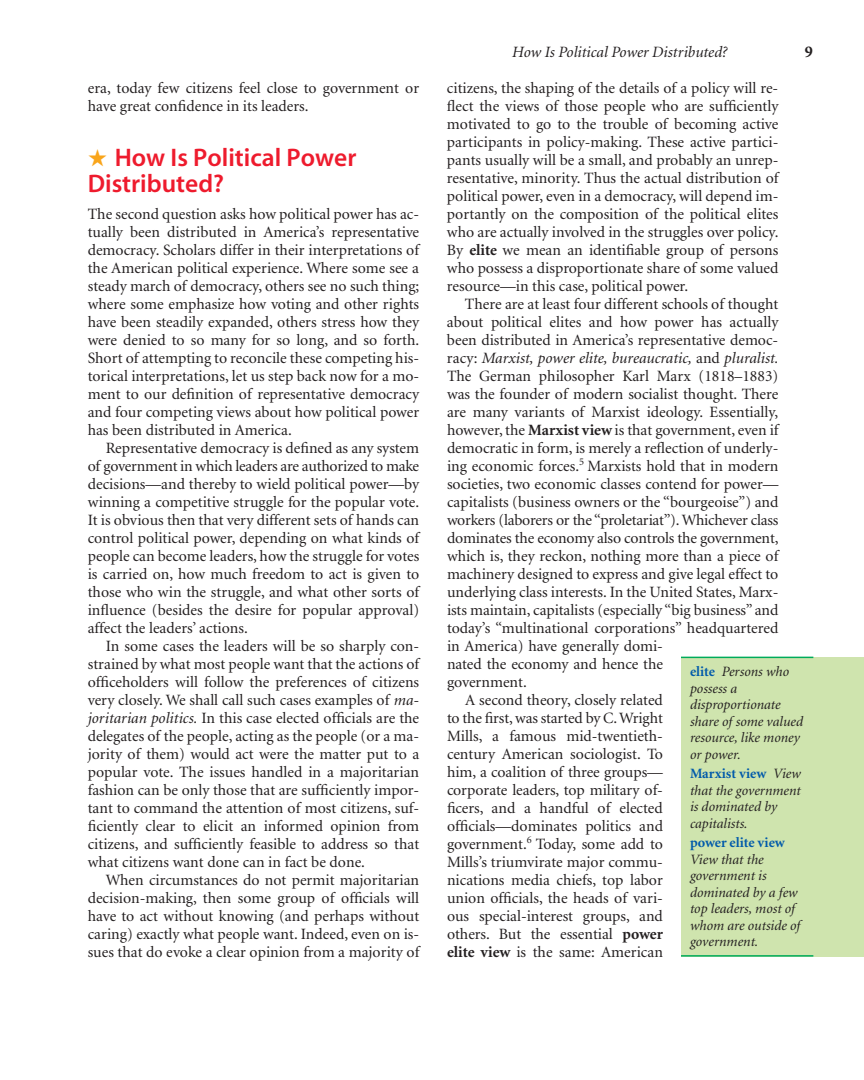
<style>
.page{position:relative;width:864px;height:1080px;background:#fff}
.page>*{position:absolute;margin:0;border:0;box-sizing:border-box;transform-origin:0 0}
.t1{font:25.5px/25.5px "Myriad Sem";color:#ee1b2d}
.t2{font:700 16.5px "Minion";color:#231f20}
.t3{font:15.75px/18px "Minion";color:#231f20}
.t4{font:italic 15.75px "Minion";color:#231f20}
.t5{font:italic 14.25px/16.5px "Minion";color:#231f20}
.s1{color:#f9a51b}
.s2{font-style:italic}
.s3{font-weight:700}
.s4{font-style:normal}
.s5{font-weight:700;font-style:normal;color:#015aaa}
</style>
<div class="page">
<div style="left:681px;top:657px;width:183px;height:300px;background:#cfe4ae"></div>
<hr style="left:681px;top:657px;width:132px;height:1px;background:#00ab5b">
<hr style="left:681px;top:955px;width:132px;height:2px;background:#00ab5b">
<p class="t3" style="left:88px;top:80px;width:333px">era, today few citizens feel close to government or have great confidence in its leaders.</p>
<p class="t1" style="left:88px;top:147px;width:270px"><span class="s1">★</span> How Is Political Power<br>Distributed?</p>
<p class="t3" style="left:88px;top:206px;width:333px">The second question asks how political power has ac-</p>
<p class="t3" style="left:88px;top:224px;width:333px">tually been distributed in America’s representative</p>
<p class="t3" style="left:88px;top:242px;width:333px">democracy. Scholars differ in their interpretations of</p>
<p class="t3" style="left:88px;top:260px;width:333px">the American political experience. Where some see a</p>
<p class="t3" style="left:88px;top:278px;width:333px">steady march of democracy, others see no such thing;</p>
<p class="t3" style="left:88px;top:296px;width:333px">where some emphasize how voting and other rights</p>
<p class="t3" style="left:88px;top:314px;width:333px">have been steadily expanded, others stress how they</p>
<p class="t3" style="left:88px;top:332px;width:333px">were denied to so many for so long, and so forth.</p>
<p class="t3" style="left:88px;top:350px;width:333px">Short of attempting to reconcile these competing his-</p>
<p class="t3" style="left:88px;top:368px;width:333px">torical interpretations, let us step back now for a mo-</p>
<p class="t3" style="left:88px;top:386px;width:333px">ment to our definition of representative democracy</p>
<p class="t3" style="left:88px;top:404px;width:333px">and four competing views about how political power</p>
<p class="t3" style="left:88px;top:422px;width:206px">has been distributed in America.</p>
<p class="t3" style="left:106px;top:440px;width:315px">Representative democracy is defined as any system</p>
<p class="t3" style="left:88px;top:458px;width:333px">of government in which leaders are authorized to make</p>
<p class="t3" style="left:88px;top:476px;width:333px">decisions—and thereby to wield political power—by</p>
<p class="t3" style="left:88px;top:494px;width:333px">winning a competitive struggle for the popular vote.</p>
<p class="t3" style="left:88px;top:512px;width:333px">It is obvious then that very different sets of hands can</p>
<p class="t3" style="left:88px;top:530px;width:333px">control political power, depending on what kinds of</p>
<p class="t3" style="left:88px;top:548px;width:333px">people can become leaders, how the struggle for votes</p>
<p class="t3" style="left:88px;top:566px;width:333px">is carried on, how much freedom to act is given to</p>
<p class="t3" style="left:88px;top:584px;width:333px">those who win the struggle, and what other sorts of</p>
<p class="t3" style="left:88px;top:602px;width:333px">influence (besides the desire for popular approval)</p>
<p class="t3" style="left:88px;top:620px;width:162px">affect the leaders’ actions.</p>
<p class="t3" style="left:106px;top:638px;width:315px">In some cases the leaders will be so sharply con-</p>
<p class="t3" style="left:88px;top:656px;width:333px">strained by what most people want that the actions of</p>
<p class="t3" style="left:88px;top:674px;width:333px">officeholders will follow the preferences of citizens</p>
<p class="t3" style="left:88px;top:692px;width:333px">very closely. We shall call such cases examples of <span class="s2">ma-</span></p>
<p class="t3" style="left:88px;top:710px;width:333px"><span class="s2">joritarian politics.</span> In this case elected officials are the</p>
<p class="t3" style="left:88px;top:728px;width:333px">delegates of the people, acting as the people (or a ma-</p>
<p class="t3" style="left:88px;top:746px;width:333px">jority of them) would act were the matter put to a</p>
<p class="t3" style="left:88px;top:764px;width:333px">popular vote. The issues handled in a majoritarian</p>
<p class="t3" style="left:88px;top:782px;width:333px">fashion can be only those that are sufficiently impor-</p>
<p class="t3" style="left:88px;top:800px;width:333px">tant to command the attention of most citizens, suf-</p>
<p class="t3" style="left:88px;top:818px;width:333px">ficiently clear to elicit an informed opinion from</p>
<p class="t3" style="left:88px;top:836px;width:333px">citizens, and sufficiently feasible to address so that</p>
<p class="t3" style="left:88px;top:854px;width:279px">what citizens want done can in fact be done.</p>
<p class="t3" style="left:106px;top:872px;width:315px">When circumstances do not permit majoritarian</p>
<p class="t3" style="left:88px;top:890px;width:333px">decision-making, then some group of officials will</p>
<p class="t3" style="left:88px;top:908px;width:333px">have to act without knowing (and perhaps without</p>
<p class="t3" style="left:88px;top:926px;width:333px">caring) exactly what people want. Indeed, even on is-</p>
<p class="t3" style="left:88px;top:944px;width:333px">sues that do evoke a clear opinion from a majority of</p>
<p class="t4" style="left:512px;top:46px;width:217px">How Is Political Power Distributed?</p>
<p class="t2" style="left:805px;top:45px;width:10px">9</p>
<p class="t3" style="left:447px;top:80px;width:333px">citizens, the shaping of the details of a policy will re-</p>
<p class="t3" style="left:447px;top:98px;width:333px">flect the views of those people who are sufficiently</p>
<p class="t3" style="left:447px;top:116px;width:333px">motivated to go to the trouble of becoming active</p>
<p class="t3" style="left:447px;top:134px;width:333px">participants in policy-making. These active partici-</p>
<p class="t3" style="left:447px;top:152px;width:333px">pants usually will be a small, and probably an unrep-</p>
<p class="t3" style="left:447px;top:170px;width:333px">resentative, minority. Thus the actual distribution of</p>
<p class="t3" style="left:447px;top:188px;width:333px">political power, even in a democracy, will depend im-</p>
<p class="t3" style="left:447px;top:206px;width:333px">portantly on the composition of the political elites</p>
<p class="t3" style="left:447px;top:224px;width:333px">who are actually involved in the struggles over policy.</p>
<p class="t3" style="left:447px;top:242px;width:333px">By <span class="s3">elite</span> we mean an identifiable group of persons</p>
<p class="t3" style="left:447px;top:260px;width:333px">who possess a disproportionate share of some valued</p>
<p class="t3" style="left:447px;top:278px;width:243px">resource—in this case, political power.</p>
<p class="t3" style="left:465px;top:296px;width:315px">There are at least four different schools of thought</p>
<p class="t3" style="left:447px;top:314px;width:333px">about political elites and how power has actually</p>
<p class="t3" style="left:447px;top:332px;width:333px">been distributed in America’s representative democ-</p>
<p class="t4" style="left:447px;top:352px;width:333px"><span class="s4">racy:</span> Marxist, power elite, bureaucratic, <span class="s4">and</span> pluralist.</p>
<p class="t3" style="left:447px;top:368px;width:333px">The German philosopher Karl Marx (1818–1883)</p>
<p class="t3" style="left:447px;top:386px;width:333px">was the founder of modern socialist thought. There</p>
<p class="t3" style="left:447px;top:404px;width:333px">are many variants of Marxist ideology. Essentially,</p>
<p class="t3" style="left:447px;top:422px;width:333px">however, the <span class="s3">Marxist view</span> is that government, even if</p>
<p class="t3" style="left:447px;top:440px;width:333px">democratic in form, is merely a reflection of underly-</p>
<p class="t3" style="left:447px;top:458px;width:333px">ing economic forces.<sup>5</sup> Marxists hold that in modern</p>
<p class="t3" style="left:447px;top:476px;width:333px">societies, two economic classes contend for power—</p>
<p class="t3" style="left:447px;top:494px;width:333px">capitalists (business owners or the “bourgeoise”) and</p>
<p class="t3" style="left:447px;top:512px;width:333px">workers (laborers or the “proletariat”). Whichever class</p>
<p class="t3" style="left:447px;top:530px;width:333px">dominates the economy also controls the government,</p>
<p class="t3" style="left:447px;top:548px;width:333px">which is, they reckon, nothing more than a piece of</p>
<p class="t3" style="left:447px;top:566px;width:333px">machinery designed to express and give legal effect to</p>
<p class="t3" style="left:447px;top:584px;width:333px">underlying class interests. In the United States, Marx-</p>
<p class="t3" style="left:447px;top:602px;width:333px">ists maintain, capitalists (especially “big business” and</p>
<p class="t3" style="left:447px;top:620px;width:333px">today’s “multinational corporations” headquartered</p>
<p class="t3" style="left:447px;top:638px;width:218px">in America) have generally domi-</p>
<p class="t3" style="left:447px;top:656px;width:218px">nated the economy and hence the</p>
<p class="t3" style="left:447px;top:674px;width:81px">government.</p>
<p class="t3" style="left:465px;top:692px;width:199px">A second theory, closely related</p>
<p class="t3" style="left:447px;top:710px;width:217px">to the first, was started by C. Wright</p>
<p class="t3" style="left:447px;top:728px;width:217px">Mills, a famous mid-twentieth-</p>
<p class="t3" style="left:447px;top:746px;width:217px">century American sociologist. To</p>
<p class="t3" style="left:447px;top:764px;width:218px">him, a coalition of three groups—</p>
<p class="t3" style="left:447px;top:782px;width:218px">corporate leaders, top military of-</p>
<p class="t3" style="left:447px;top:800px;width:217px">ficers, and a handful of elected</p>
<p class="t3" style="left:447px;top:818px;width:217px">officials—dominates politics and</p>
<p class="t3" style="left:447px;top:836px;width:217px">government.<sup>6</sup> Today, some add to</p>
<p class="t3" style="left:447px;top:854px;width:217px">Mills’s triumvirate major commu-</p>
<p class="t3" style="left:447px;top:872px;width:217px">nications media chiefs, top labor</p>
<p class="t3" style="left:447px;top:890px;width:217px">union officials, the heads of vari-</p>
<p class="t3" style="left:447px;top:908px;width:217px">ous special-interest groups, and</p>
<p class="t3" style="left:447px;top:926px;width:217px">others. But the essential <span class="s3">power</span></p>
<p class="t3" style="left:447px;top:944px;width:217px"><span class="s3">elite view</span> is the same: American</p>
<p class="t5" style="left:690px;top:665px;width:115px"><span class="s5">elite</span> Persons who possess a disproportionate share of some valued resource, like money or power.</p>
<p class="t5" style="left:690px;top:767px;width:112px"><span class="s5">Marxist view</span> View that the government is dominated by capitalists.</p>
<p class="t5" style="left:690px;top:836px;width:112px"><span class="s5">power elite view<br></span>View that the government is dominated by a few top leaders, most of whom are outside of government.</p>
</div>
